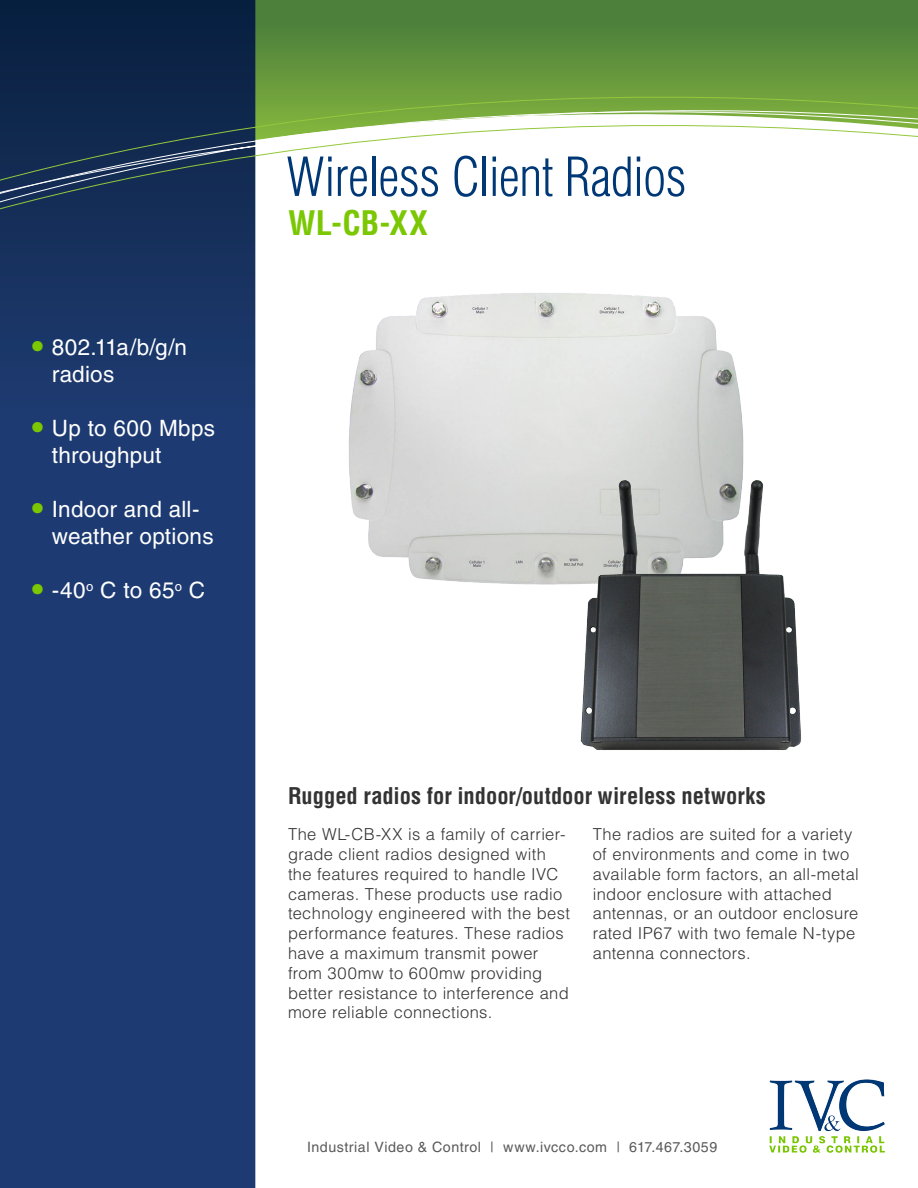
<style>
.page{position:relative;width:918px;height:1188px;background:#fff}
.page>*{position:absolute;margin:0;border:0;box-sizing:border-box;transform-origin:0 0}
.t1{font:300 condensed 52.5px "Helvetica LT Std";letter-spacing:-.01em;color:#003876}
.t2{font:700 condensed 33px "Helvetica LT Std";color:#7ac702}
.t3{font:22.5px/27px "Helvetica LT Std";letter-spacing:.01em;color:#fff}
.t4{font:700 condensed 22.5px "Helvetica LT Std";color:#333}
.t5{font:300 16.5px/19.8px "Helvetica LT Std";letter-spacing:.02em;color:#333}
.t6{font:14.25px "Helvetica LT Std";letter-spacing:.04em;color:#5a5a5a}
.s1{font-size:33px;color:#7ac702}
</style>
<div class="page">
<svg style="left:0;top:0;width:255px;height:1188px;background:#1c396f"></svg>
<svg style="left:0;top:1px;width:918px;height:15px;background:#39653b"></svg>
<svg style="left:0;top:16px;width:918px;height:13px;background:#3a653c"></svg>
<svg style="left:0;top:29px;width:918px;height:192px"></svg>
<img style="left:769px;top:1079px;width:116px;height:74px">
<img style="left:349px;top:293px;width:395px;height:292px">
<img style="left:579px;top:478px;width:222px;height:272px">
<p class="t3" style="left:52px;top:334px;width:137px;text-indent:-20px"><span class="s1">•</span> 802.11a/b/g/n radios</p>
<p class="t3" style="left:52px;top:415px;width:165px;text-indent:-20px"><span class="s1">•</span> Up to 600 Mbps throughput</p>
<p class="t3" style="left:52px;top:496px;width:163px;text-indent:-20px"><span class="s1">•</span> Indoor and all&shy;weather options</p>
<p class="t3" style="left:32px;top:577px;width:175px"><span class="s1">•</span> -40<sup>o</sup> C to 65<sup>o</sup> C</p>
<p class="t1" style="left:286px;top:144px;width:401px">Wireless Client Radios</p>
<p class="t2" style="left:288px;top:202px;width:141px">WL-CB-XX</p>
<p class="t4" style="left:288px;top:781px;width:479px">Rugged radios for indoor/outdoor wireless networks</p>
<p class="t5" style="left:288px;top:824px;width:283px">The WL-CB-XX is a family of carrier&shy;grade client radios designed with the features required to handle IVC cameras. These products use radio technology engineered with the best performance features. These radios have a maximum transmit power from 300mw to 600mw providing better resistance to interference and more reliable connections.</p>
<p class="t5" style="left:593px;top:824px;width:267px">The radios are suited for a variety of environments and come in two available form factors, an all-metal indoor enclosure with attached antennas, or an outdoor enclosure rated IP67 with two female N-type antenna connectors.</p>
<p class="t6" style="left:307px;top:1139px;width:412px">Industrial Video &amp; Control | www.ivcco.com | 617.467.3059</p>
</div>
